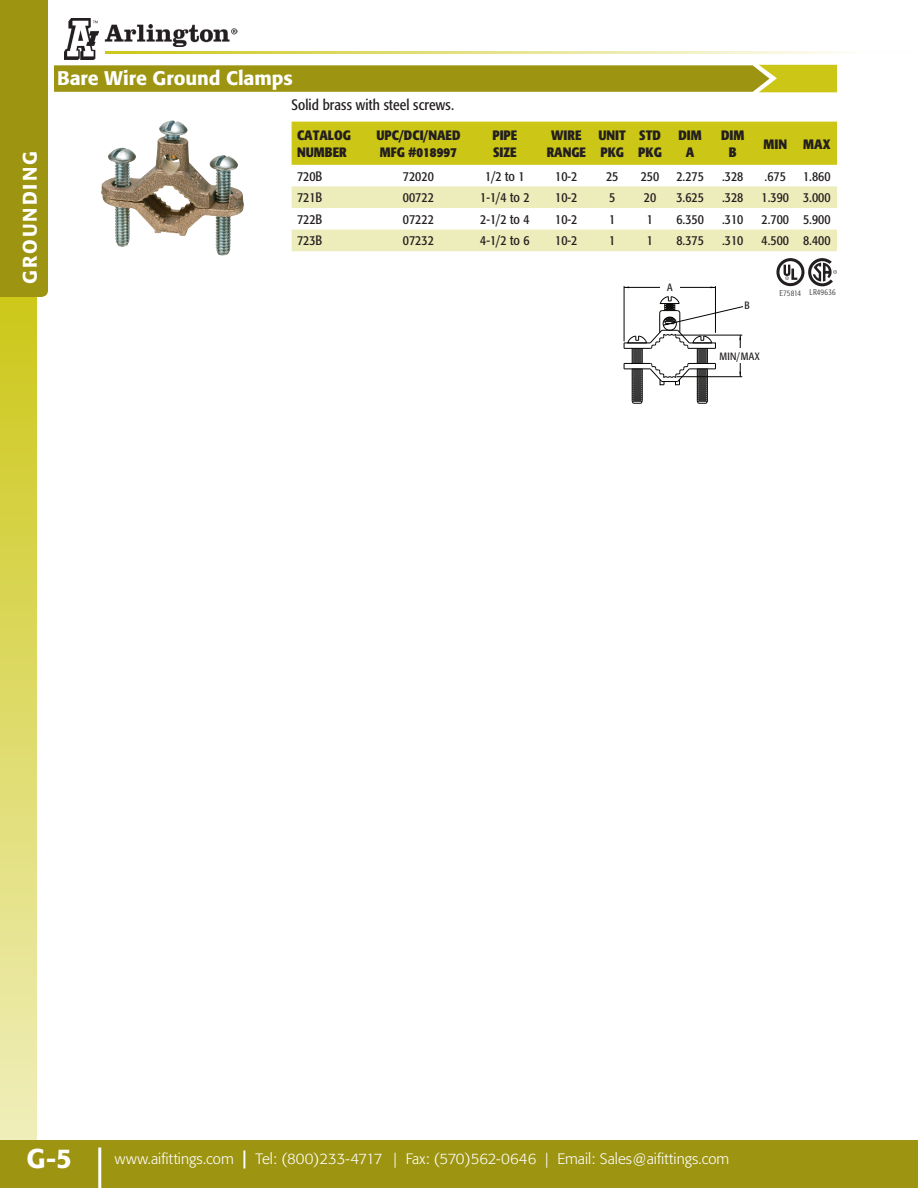
<style>
.page{position:relative;width:918px;height:1188px;background:#fff}
.page>*{position:absolute;margin:0;border:0;box-sizing:border-box;transform-origin:0 0}
.t1{font:500 27px "Formata";color:#fff}
.t2{font:500 19.5px "Formata";color:#fff}
.t3{font:500 19.5px "Formata";letter-spacing:.105em;color:#fff}
.t4{font:300 15px "Formata";color:#fff}
.t5{font:condensed 15px "Formata";letter-spacing:.01em;color:#231f20}
.t6{font:condensed 13.5px "Formata";color:#231f20}
.t7{font:700 condensed 13.5px "Formata";color:#231f20}
.t8{font:condensed 10.5px "Formata";letter-spacing:.03em;color:#231f20}
.t9{font:300 condensed 8.25px "Formata";letter-spacing:.02em;color:#231f20}
.s1{font-weight:500;font-size:18px}
</style>
<div class="page">
<hr style="left:105px;top:52px;width:813px;height:2px;background:#ccc716">
<div style="left:0;top:294px;width:37px;height:894px;background:linear-gradient(to bottom,#ccc719,#f2f0c3)"></div>
<div style="left:0;top:1140px;width:918px;height:48px;background:#9d9411"></div>
<hr style="left:98px;top:1148px;width:3px;height:40px;background:#fff">
<div style="left:0;top:0;width:48px;height:297px;background:#9d9411"></div>
<img style="left:65px;top:18px;width:34px;height:41px">
<img style="left:104px;top:24px;width:133px;height:22px">
<img style="left:101px;top:124px;width:64px;height:123px">
<hr style="left:624px;top:286px;width:1px;height:55px;background:#040503">
<hr style="left:715px;top:286px;width:1px;height:47px;background:#040503">
<hr style="left:624px;top:287px;width:36px;height:1px;background:#040503">
<hr style="left:679px;top:287px;width:36px;height:1px;background:#040503">
<svg style="left:624px;top:296px;width:119px;height:108px"></svg>
<div style="left:718px;top:349px;width:43px;height:14px;background:#fff"></div>
<svg style="left:54px;top:65px;width:783px;height:27px;background:#a39b17"></svg>
<svg style="left:776px;top:258px;width:61px;height:28px"></svg>
<div style="left:292px;top:122px;width:545px;height:43px;background:#ccc716"></div>
<svg style="left:292px;top:186px;width:545px;height:65px"></svg>
<h2 class="t3" style="left:18px;top:284px;width:134px;rotate:-90deg">GROUNDING</h2>
<p class="t2" style="left:57px;top:67px;width:237px">Bare Wire Ground Clamps</p>
<p class="t5" style="left:292px;top:96px;width:164px">Solid brass with steel screws.</p>
<p class="t7" style="left:297px;top:127px;width:55px">CATALOG</p>
<p class="t7" style="left:297px;top:144px;width:51px">NUMBER</p>
<p class="t7" style="left:376px;top:127px;width:86px">UPC/DCI/NAED</p>
<p class="t7" style="left:380px;top:144px;width:79px">MFG #018997</p>
<p class="t7" style="left:492px;top:127px;width:27px">PIPE</p>
<p class="t7" style="left:493px;top:144px;width:25px">SIZE</p>
<p class="t7" style="left:551px;top:127px;width:32px">WIRE</p>
<p class="t7" style="left:547px;top:144px;width:41px">RANGE</p>
<p class="t7" style="left:598px;top:127px;width:29px">UNIT</p>
<p class="t7" style="left:600px;top:144px;width:25px">PKG</p>
<p class="t7" style="left:639px;top:127px;width:23px">STD</p>
<p class="t7" style="left:638px;top:144px;width:25px">PKG</p>
<p class="t7" style="left:679px;top:127px;width:25px">DIM</p>
<p class="t7" style="left:686px;top:144px;width:10px">A</p>
<p class="t7" style="left:721px;top:127px;width:25px">DIM</p>
<p class="t7" style="left:729px;top:144px;width:9px">B</p>
<p class="t7" style="left:763px;top:135px;width:25px">MIN</p>
<p class="t7" style="left:803px;top:135px;width:28px">MAX</p>
<p class="t6" style="left:297px;top:168px;width:27px">720B</p>
<p class="t6" style="left:403px;top:168px;width:32px">72020</p>
<p class="t6" style="left:485px;top:168px;width:41px">1/2 to 1</p>
<p class="t6" style="left:555px;top:168px;width:24px">10-2</p>
<p class="t6" style="left:606px;top:168px;width:14px">25</p>
<p class="t6" style="left:641px;top:168px;width:20px">250</p>
<p class="t6" style="left:676px;top:168px;width:29px">2.275</p>
<p class="t6" style="left:722px;top:168px;width:23px">.328</p>
<p class="t6" style="left:765px;top:168px;width:23px">.675</p>
<p class="t6" style="left:803px;top:168px;width:29px">1.860</p>
<p class="t6" style="left:297px;top:190px;width:27px">721B</p>
<p class="t6" style="left:403px;top:190px;width:32px">00722</p>
<p class="t6" style="left:480px;top:190px;width:51px">1-1/4 to 2</p>
<p class="t6" style="left:555px;top:190px;width:24px">10-2</p>
<p class="t6" style="left:609px;top:190px;width:8px">5</p>
<p class="t6" style="left:644px;top:190px;width:14px">20</p>
<p class="t6" style="left:676px;top:190px;width:29px">3.625</p>
<p class="t6" style="left:722px;top:190px;width:23px">.328</p>
<p class="t6" style="left:762px;top:190px;width:29px">1.390</p>
<p class="t6" style="left:803px;top:190px;width:29px">3.000</p>
<p class="t6" style="left:297px;top:211px;width:27px">722B</p>
<p class="t6" style="left:403px;top:211px;width:32px">07222</p>
<p class="t6" style="left:480px;top:211px;width:51px">2-1/2 to 4</p>
<p class="t6" style="left:555px;top:211px;width:24px">10-2</p>
<p class="t6" style="left:609px;top:211px;width:8px">1</p>
<p class="t6" style="left:647px;top:211px;width:8px">1</p>
<p class="t6" style="left:676px;top:211px;width:29px">6.350</p>
<p class="t6" style="left:722px;top:211px;width:23px">.310</p>
<p class="t6" style="left:762px;top:211px;width:29px">2.700</p>
<p class="t6" style="left:803px;top:211px;width:29px">5.900</p>
<p class="t6" style="left:297px;top:233px;width:27px">723B</p>
<p class="t6" style="left:403px;top:233px;width:32px">07232</p>
<p class="t6" style="left:480px;top:233px;width:51px">4-1/2 to 6</p>
<p class="t6" style="left:555px;top:233px;width:24px">10-2</p>
<p class="t6" style="left:609px;top:233px;width:8px">1</p>
<p class="t6" style="left:647px;top:233px;width:8px">1</p>
<p class="t6" style="left:676px;top:233px;width:29px">8.375</p>
<p class="t6" style="left:722px;top:233px;width:23px">.310</p>
<p class="t6" style="left:762px;top:233px;width:29px">4.500</p>
<p class="t6" style="left:803px;top:233px;width:29px">8.400</p>
<p class="t8" style="left:667px;top:281px;width:7px">A</p>
<p class="t8" style="left:744px;top:299px;width:7px">B</p>
<p class="t8" style="left:720px;top:350px;width:42px">MIN/MAX</p>
<p class="t9" style="left:779px;top:288px;width:23px">E75814</p>
<p class="t9" style="left:810px;top:288px;width:28px">LR49636</p>
<h1 class="t1" style="left:26px;top:1142px;width:47px">G-5</h1>
<p class="t4" style="left:115px;top:1150px;width:616px">www.aifittings.com <span class="s1">|</span> Tel: (800)233-4717 | Fax: (570)562-0646 | Email: Sales@aifittings.com</p>
</div>
